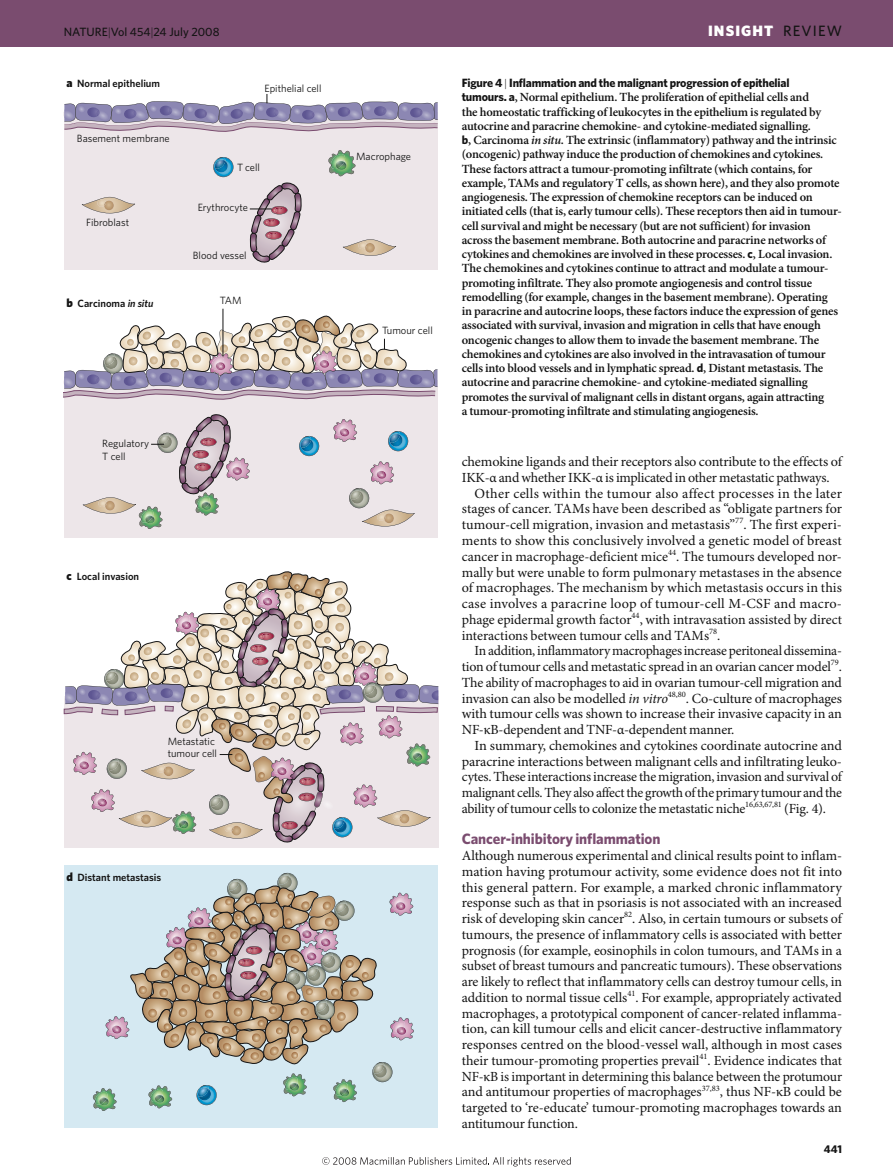
<style>
.page{position:relative;width:893px;height:1174px;background:#fff}
.page>*{position:absolute;margin:0;border:0;box-sizing:border-box;transform-origin:0 0}
.t1{font:700 15px "Whitney";letter-spacing:-.005em;color:#7a4c6f}
.t2{font:900 15px "Whitney";letter-spacing:.075em;color:#fff}
.t3{font:13.95px/15.8px "Minion Pro";letter-spacing:-.01em;color:#141414;text-align:justify}
.t4{font:13.95px "Minion Pro";letter-spacing:.01em;color:#141414}
.t5{font:13.95px "Minion Pro";letter-spacing:.02em;color:#141414}
.t6{font:13.95px "Minion Pro";letter-spacing:.015em;color:#141414}
.t7{font:600 12.45px/14.2px "Minion Pro";letter-spacing:-.015em;color:#141414}
.t8{font:700 12px "Whitney";letter-spacing:-.015em;color:#141414}
.t9{font:500 12px "Whitney";color:#141414}
.t10{font:700 11.25px "Whitney";color:#141414}
.t11{font:10.5px/12.6px "Whitney";color:#141414}
.t12{font:600 10.5px "Whitney";color:#141414}
.s1{font-weight:300}
.s2{font-weight:500;color:#141414}
.s3{font-weight:900;font-size:12px}
.s4{font-weight:300;font-size:11.25px}
.s5{font-family:"Whitney";font-weight:700;font-size:12px}
.s6{font-style:italic}
</style>
<div class="page">
<div style="left:64px;top:112px;width:373px;height:158px;background:#ede6e9"></div>
<div style="left:65px;top:696px;width:374px;height:151px;background:#ede6e9"></div>
<div style="left:64px;top:865px;width:373px;height:263px;background:#d5e9f2"></div>
<div style="left:64px;top:380px;width:373px;height:158px;background:#ede6e9"></div>
<svg style="left:213px;top:157px;width:20px;height:20px"></svg>
<svg style="left:299px;top:436px;width:20px;height:20px"></svg>
<svg style="left:388px;top:431px;width:20px;height:20px"></svg>
<svg style="left:333px;top:419px;width:24px;height:23px"></svg>
<svg style="left:328px;top:150px;width:27px;height:26px"></svg>
<svg style="left:82px;top:197px;width:53px;height:16px"></svg>
<svg style="left:343px;top:239px;width:53px;height:17px"></svg>
<svg style="left:349px;top:461px;width:66px;height:65px"></svg>
<svg style="left:64px;top:94px;width:374px;height:38px"></svg>
<hr style="left:223px;top:309px;width:1px;height:47px;background:#141414">
<svg style="left:93px;top:873px;width:321px;height:238px"></svg>
<svg style="left:250px;top:182px;width:51px;height:81px"></svg>
<svg style="left:64px;top:314px;width:374px;height:87px"></svg>
<svg style="left:64px;top:571px;width:374px;height:272px"></svg>
<svg style="left:83px;top:414px;width:167px;height:115px"></svg>
<div style="left:0;top:0;width:893px;height:47px;background:#7a4c6f"></div>
<svg style="left:322px;top:1157px;width:249px;height:9px"></svg>
<p class="t9" style="left:64px;top:27px;width:157px">NATURE<span class="s1">|</span>Vol 454<span class="s1">|</span>24 July 2008</p>
<p class="t2" style="left:708px;top:25px;width:135px">INSIGHT <span class="s2">REVIEW</span></p>
<p class="t12" style="left:67px;top:79px;width:95px"><span class="s3">a</span> Normal epithelium</p>
<p class="t8" style="left:462px;top:78px;width:329px">Figure 4 <span class="s4">|</span> Inflammation and the malignant progression of epithelial</p>
<p class="t7" style="left:462px;top:91px;width:381px"><span class="s5">tumours. a</span>, Normal epithelium. The proliferation of epithelial cells and<br>the homeostatic trafficking of leukocytes in the epithelium is regulated by autocrine and paracrine chemokine- and cytokine-mediated signalling.<br><span class="s5">b</span>, Carcinoma <span class="s6">in situ</span>. The extrinsic (inflammatory) pathway and the intrinsic (oncogenic) pathway induce the production of chemokines and cytokines.<br>These factors attract a tumour-promoting infiltrate (which contains, for example, TAMs and regulatory T cells, as shown here), and they also promote angiogenesis. The expression of chemokine receptors can be induced on initiated cells (that is, early tumour cells). These receptors then aid in tumour&shy;cell survival and might be necessary (but are not sufficient) for invasion across the basement membrane. Both autocrine and paracrine networks of cytokines and chemokines are involved in these processes. <span class="s5">c</span>, Local invasion.<br>The chemokines and cytokines continue to attract and modulate a tumour&shy;promoting infiltrate. They also promote angiogenesis and control tissue remodelling (for example, changes in the basement membrane). Operating<br>in paracrine and autocrine loops, these factors induce the expression of genes associated with survival, invasion and migration in cells that have enough oncogenic changes to allow them to invade the basement membrane. The chemokines and cytokines are also involved in the intravasation of tumour cells into blood vessels and in lymphatic spread. <span class="s5">d</span>, Distant metastasis. The autocrine and paracrine chemokine- and cytokine-mediated signalling promotes the survival of malignant cells in distant organs, again attracting<br>a tumour-promoting infiltrate and stimulating angiogenesis.</p>
<p class="t11" style="left:264px;top:82px;width:59px">Epithelial cell</p>
<p class="t11" style="left:77px;top:133px;width:94px">Basement membrane</p>
<p class="t11" style="left:356px;top:150px;width:56px">Macrophage</p>
<p class="t11" style="left:237px;top:162px;width:24px">T cell</p>
<p class="t11" style="left:198px;top:202px;width:52px">Erythrocyte</p>
<p class="t11" style="left:193px;top:250px;width:55px">Blood vessel</p>
<p class="t11" style="left:86px;top:217px;width:44px">Fibroblast</p>
<p class="t11" style="left:220px;top:295px;width:23px">TAM</p>
<p class="t12" style="left:67px;top:299px;width:88px"><span class="s3">b</span> Carcinoma <span class="s6">in situ</span></p>
<p class="t11" style="left:382px;top:325px;width:52px">Tumour cell</p>
<p class="t11" style="left:102px;top:438px;width:48px">Regulatory<br>T cell</p>
<p class="t12" style="left:67px;top:572px;width:74px"><span class="s3">c</span> Local invasion</p>
<p class="t11" style="left:168px;top:735px;width:51px">Metastatic tumour cell</p>
<p class="t12" style="left:67px;top:873px;width:96px"><span class="s3">d</span> Distant metastasis</p>
<p class="t3" style="left:462px;top:455px;width:382px">chemokine ligands and their receptors also contribute to the effects of</p>
<p class="t3" style="left:462px;top:471px;width:369px">IKK-α and whether IKK-α is implicated in other metastatic pathways.</p>
<p class="t5" style="left:475px;top:488px;width:369px">Other cells within the tumour also affect processes in the later</p>
<p class="t3" style="left:462px;top:502px;width:382px">stages of cancer. TAMs have been described as “obligate partners for</p>
<p class="t3" style="left:462px;top:518px;width:382px">tumour-cell migration, invasion and metastasis”<sup>77</sup>. The first experi-</p>
<p class="t4" style="left:462px;top:535px;width:382px">ments to show this conclusively involved a genetic model of breast</p>
<p class="t3" style="left:462px;top:549px;width:382px">cancer in macrophage-deficient mice<sup>44</sup>. The tumours developed nor-</p>
<p class="t3" style="left:462px;top:565px;width:382px">mally but were unable to form pulmonary metastases in the absence</p>
<p class="t3" style="left:462px;top:581px;width:382px">of macrophages. The mechanism by which metastasis occurs in this</p>
<p class="t6" style="left:462px;top:598px;width:382px">case involves a paracrine loop of tumour-cell M-CSF and macro-</p>
<p class="t3" style="left:462px;top:612px;width:382px">phage epidermal growth factor<sup>44</sup>, with intravasation assisted by direct</p>
<p class="t3" style="left:462px;top:628px;width:260px">interactions between tumour cells and TAMs<sup>78</sup>.</p>
<p class="t3" style="left:475px;top:644px;width:369px">In addition, inflammatory macrophages increase peritoneal dissemina-</p>
<p class="t3" style="left:462px;top:660px;width:382px">tion of tumour cells and metastatic spread in an ovarian cancer model<sup>79</sup>.</p>
<p class="t3" style="left:462px;top:675px;width:382px">The ability of macrophages to aid in ovarian tumour-cell migration and</p>
<p class="t3" style="left:462px;top:691px;width:382px">invasion can also be modelled <span class="s6">in vitro</span><sup>48,80</sup>. Co-culture of macrophages</p>
<p class="t3" style="left:462px;top:707px;width:382px">with tumour cells was shown to increase their invasive capacity in an</p>
<p class="t3" style="left:462px;top:723px;width:274px">NF-κB-dependent and TNF-α-dependent manner.</p>
<p class="t3" style="left:475px;top:738px;width:369px">In summary, chemokines and cytokines coordinate autocrine and</p>
<p class="t3" style="left:462px;top:754px;width:382px">paracrine interactions between malignant cells and infiltrating leuko-</p>
<p class="t3" style="left:462px;top:770px;width:382px">cytes. These interactions increase the migration, invasion and survival of</p>
<p class="t3" style="left:462px;top:786px;width:382px">malignant cells. They also affect the growth of the primary tumour and the</p>
<p class="t3" style="left:462px;top:801px;width:366px">ability of tumour cells to colonize the metastatic niche<sup>16,63,67,81</sup> (Fig. 4).</p>
<p class="t1" style="left:462px;top:833px;width:200px">Cancer-inhibitory inflammation</p>
<p class="t3" style="left:462px;top:849px;width:382px">Although numerous experimental and clinical results point to inflam&shy;mation having protumour activity, some evidence does not fit into this general pattern. For example, a marked chronic inflammatory response such as that in psoriasis is not associated with an increased risk of developing skin cancer<sup>82</sup>. Also, in certain tumours or subsets of tumours, the presence of inflammatory cells is associated with better prognosis (for example, eosinophils in colon tumours, and TAMs in a subset of breast tumours and pancreatic tumours). These observations are likely to reflect that inflammatory cells can destroy tumour cells, in addition to normal tissue cells<sup>41</sup>. For example, appropriately activated macrophages, a prototypical component of cancer-related inflamma&shy;tion, can kill tumour cells and elicit cancer-destructive inflammatory responses centred on the blood-vessel wall, although in most cases their tumour-promoting properties prevail<sup>41</sup>. Evidence indicates that NF-κB is important in determining this balance between the protumour and antitumour properties of macrophages<sup>37,83</sup>, thus NF-κB could be targeted to ‘re-educate’ tumour-promoting macrophages towards an antitumour function.</p>
<p class="t10" style="left:824px;top:1144px;width:20px">441</p>
</div>
